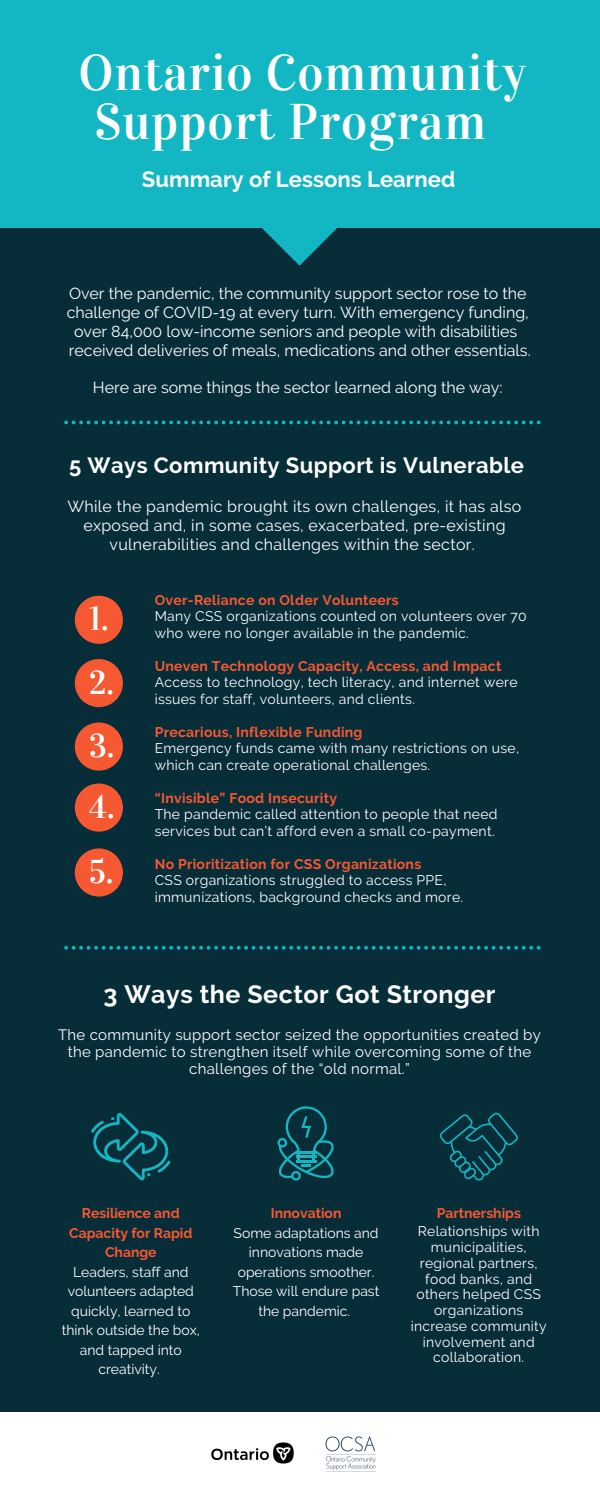
<style>
.page{position:relative;width:600px;height:1500px;background:#072d39}
.page>*{position:absolute;margin:0;border:0;box-sizing:border-box;transform-origin:0 0}
.t1{font:50px/49.5px "Vidaloka";letter-spacing:.02em;color:#fff;text-align:center}
.t2{font:32.9px/62.2px "Vidaloka";color:#fff;text-align:justify}
.t3{font:700 25px "Raleway";letter-spacing:.02em;color:#fff}
.t4{font:700 22.1px "Raleway";color:#fff}
.t5{font:700 22px "Raleway";letter-spacing:.02em;color:#fff}
.t6{font:16px/18.8px "Raleway";color:#fff;text-align:center}
.t7{font:16px/18.8px "Raleway";letter-spacing:.02em;color:#fff;text-align:center}
.t8{font:15px/17.2px "Raleway";letter-spacing:.02em;color:#fff;text-align:center}
.t9{font:14px/15.8px "Raleway";letter-spacing:.02em;color:#fff}
.t10{font:14px/19.5px "Raleway";color:#fff;text-align:center}
.t11{font:700 14px "Raleway";letter-spacing:.02em;color:#f65831}
.t12{font:700 14px/19.5px "Raleway";color:#f65831;text-align:center}
</style>
<div class="page">
<div style="left:0;top:1412px;width:600px;height:88px;background:#fff"></div>
<img style="left:325px;top:1436px;width:51px;height:36px">
<img style="left:211px;top:1442px;width:83px;height:22px">
<div style="left:75px;top:596px;width:48px;height:48px;background:#f65831;border-radius:50%"></div>
<div style="left:75px;top:659px;width:48px;height:48px;background:#f65831;border-radius:50%"></div>
<div style="left:75px;top:722px;width:48px;height:49px;background:#f65831;border-radius:50%"></div>
<div style="left:75px;top:784px;width:48px;height:48px;background:#f65831;border-radius:50%"></div>
<div style="left:75px;top:848px;width:48px;height:49px;background:#f65831;border-radius:50%"></div>
<svg style="left:91px;top:1113px;width:79px;height:67px"></svg>
<svg style="left:277px;top:1106px;width:57px;height:75px"></svg>
<svg style="left:440px;top:1113px;width:78px;height:68px"></svg>
<svg style="left:64px;top:421px;width:477px;height:3px"></svg>
<svg style="left:64px;top:946px;width:477px;height:4px"></svg>
<div style="left:0;top:0;width:600px;height:227px;background:#13b6c3"></div>
<svg style="left:191px;top:227px;width:217px;height:39px"></svg>
<h1 class="t1" style="left:79px;top:48px;width:449px">Ontario Community<br>Support Program</h1>
<h3 class="t4" style="left:142px;top:166px;width:315px">Summary of Lessons Learned</h3>
<p class="t6" style="left:67px;top:284px;width:466px">Over the pandemic, the community support sector rose to the challenge of COVID-19 at every turn. With emergency funding, over 84,000 low-income seniors and people with disabilities received deliveries of meals, medications and other essentials.</p>
<p class="t6" style="left:93px;top:378px;width:411px">Here are some things the sector learned along the way:</p>
<h3 class="t5" style="left:69px;top:452px;width:457px">5 Ways Community Support is Vulnerable</h3>
<p class="t7" style="left:67px;top:497px;width:456px">While the pandemic brought its own challenges, it has also exposed and, in some cases, exacerbated, pre-existing vulnerabilities and challenges within the sector.</p>
<h2 class="t2" style="left:89px;top:588px;width:21px">1.</h2>
<h2 class="t2" style="left:89px;top:652px;width:27px">2.<br>3.<br>4.</h2>
<h2 class="t2" style="left:89px;top:841px;width:25px">5.</h2>
<p class="t11" style="left:155px;top:592px;width:246px">Over-Reliance on Older Volunteers</p>
<p class="t9" style="left:155px;top:608px;width:374px;line-height:16.5px">Many CSS organizations counted on volunteers over 70 who were no longer available in the pandemic.</p>
<p class="t11" style="left:155px;top:658px;width:348px">Uneven Technology Capacity, Access, and Impact</p>
<p class="t9" style="left:155px;top:674px;width:364px;line-height:16.5px">Access to technology, tech literacy, and internet were issues for staff, volunteers, and clients.</p>
<p class="t11" style="left:155px;top:724px;width:209px">Precarious, Inflexible Funding</p>
<p class="t9" style="left:155px;top:740px;width:366px;line-height:16.5px">Emergency funds came with many restrictions on use, which can create operational challenges.</p>
<p class="t11" style="left:155px;top:790px;width:184px">“Invisible” Food Insecurity</p>
<p class="t9" style="left:155px;top:806px;width:344px;line-height:16.5px">The pandemic called attention to people that need services but can’t afford even a small co-payment.</p>
<p class="t11" style="left:155px;top:856px;width:268px">No Prioritization for CSS Organizations</p>
<p class="t9" style="left:155px;top:872px;width:310px;line-height:16.5px">CSS organizations struggled to access PPE, immunizations, background checks and more.</p>
<h3 class="t3" style="left:104px;top:980px;width:393px">3 Ways the Sector Got Stronger</h3>
<p class="t8" style="left:58px;top:1026px;width:484px">The community support sector seized the opportunities created by the pandemic to strengthen itself while overcoming some of the challenges of the “old normal.”</p>
<p class="t12" style="left:69px;top:1204px;width:125px">Resilience and<br>Capacity for Rapid<br>Change</p>
<p class="t10" style="left:62px;top:1262px;width:140px">Leaders, staff and volunteers adapted quickly, learned to think outside the box, and tapped into creativity.</p>
<p class="t12" style="left:271px;top:1204px;width:72px">Innovation</p>
<p class="t10" style="left:233px;top:1223px;width:148px">Some adaptations and innovations made operations smoother.<br>Those will endure past the pandemic.</p>
<p class="t12" style="left:437px;top:1204px;width:86px">Partnerships</p>
<p class="t9" style="left:411px;top:1224px;width:138px;text-align:center">Relationships with municipalities, regional partners, food banks, and others helped CSS organizations increase community involvement and collaboration.</p>
</div>
